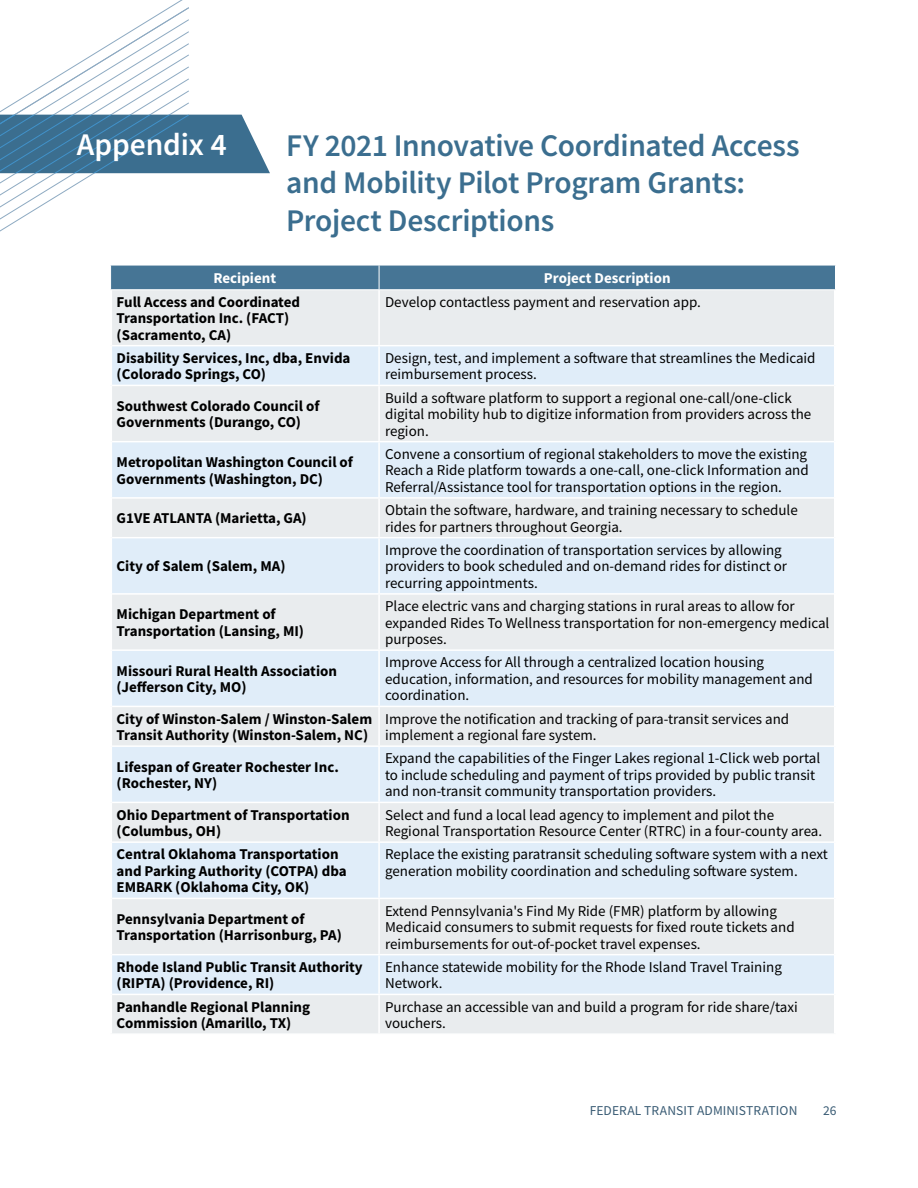
<style>
.page{position:relative;width:918px;height:1188px;background:#fff}
.page>*{position:absolute;margin:0;border:0;box-sizing:border-box;transform-origin:0 0}
._1_-_Section_Head{font:600 31.5px/37.8px "Source Sans Pro";letter-spacing:-.01em;color:#3b6e8f}
.t1{font:600 31.5px "Source Sans Pro";letter-spacing:-.005em;color:#fff}
.Table_body_text{font:15px/16.5px "Source Sans Pro";color:#000}
.Table_body_text-2{font:700 15px/16.5px "Source Sans Pro";color:#000}
.Table_headers{font:700 15px "Source Sans Pro";color:#fff}
.t2{font:13.5px "Source Sans Pro";letter-spacing:.005em;color:#395b74}
</style>
<div class="page">
<svg style="left:0;top:7px;width:190px;height:225px"></svg>
<svg style="left:0;top:115px;width:270px;height:58px;background:#447797"></svg>
<div style="left:112px;top:290px;width:722px;height:743px;background:#e9ecee"></div>
<svg style="left:112px;top:346px;width:722px;height:648px;background:#e4ecf4"></svg>
<hr style="left:378px;top:290px;width:2px;height:55px;background:#fff">
<hr style="left:112px;top:345px;width:267px;height:1px;background:#fff">
<hr style="left:379px;top:345px;width:455px;height:1px;background:#fff">
<hr style="left:378px;top:346px;width:2px;height:39px;background:#fff">
<hr style="left:112px;top:385px;width:267px;height:1px;background:#fff">
<hr style="left:379px;top:385px;width:455px;height:1px;background:#fff">
<hr style="left:378px;top:386px;width:2px;height:55px;background:#fff">
<hr style="left:112px;top:441px;width:267px;height:1px;background:#fff">
<hr style="left:379px;top:441px;width:455px;height:1px;background:#fff">
<hr style="left:378px;top:442px;width:2px;height:55px;background:#fff">
<hr style="left:112px;top:497px;width:267px;height:2px;background:#fff">
<hr style="left:379px;top:497px;width:455px;height:2px;background:#fff">
<hr style="left:378px;top:499px;width:2px;height:38px;background:#fff">
<hr style="left:112px;top:537px;width:267px;height:1px;background:#fff">
<hr style="left:379px;top:537px;width:455px;height:1px;background:#fff">
<hr style="left:378px;top:538px;width:2px;height:55px;background:#fff">
<hr style="left:112px;top:593px;width:267px;height:2px;background:#fff">
<hr style="left:379px;top:593px;width:455px;height:2px;background:#fff">
<hr style="left:378px;top:595px;width:2px;height:54px;background:#fff">
<hr style="left:112px;top:649px;width:267px;height:2px;background:#fff">
<hr style="left:379px;top:649px;width:455px;height:2px;background:#fff">
<hr style="left:378px;top:651px;width:2px;height:55px;background:#fff">
<hr style="left:112px;top:706px;width:267px;height:1px;background:#fff">
<hr style="left:379px;top:706px;width:455px;height:1px;background:#fff">
<hr style="left:378px;top:707px;width:2px;height:38px;background:#fff">
<hr style="left:112px;top:745px;width:267px;height:2px;background:#fff">
<hr style="left:379px;top:745px;width:455px;height:2px;background:#fff">
<hr style="left:378px;top:747px;width:2px;height:55px;background:#fff">
<hr style="left:112px;top:802px;width:267px;height:1px;background:#fff">
<hr style="left:379px;top:802px;width:455px;height:1px;background:#fff">
<hr style="left:378px;top:803px;width:2px;height:38px;background:#fff">
<hr style="left:112px;top:841px;width:267px;height:2px;background:#fff">
<hr style="left:379px;top:841px;width:455px;height:2px;background:#fff">
<hr style="left:378px;top:843px;width:2px;height:55px;background:#fff">
<hr style="left:112px;top:898px;width:267px;height:1px;background:#fff">
<hr style="left:379px;top:898px;width:455px;height:1px;background:#fff">
<hr style="left:378px;top:899px;width:2px;height:55px;background:#fff">
<hr style="left:112px;top:954px;width:267px;height:1px;background:#fff">
<hr style="left:379px;top:954px;width:455px;height:1px;background:#fff">
<hr style="left:378px;top:955px;width:2px;height:39px;background:#fff">
<hr style="left:112px;top:994px;width:267px;height:1px;background:#fff">
<hr style="left:379px;top:994px;width:455px;height:1px;background:#fff">
<hr style="left:378px;top:995px;width:2px;height:38px;background:#fff">
<div style="left:110px;top:265px;width:726px;height:24px;background:#467595"></div>
<h1 class="t1" style="left:77px;top:124px;width:152px">Appendix 4</h1>
<h1 class="_1_-_Section_Head" style="left:286px;top:126px;width:515px">FY 2021 Innovative Coordinated Access and Mobility Pilot Program Grants:<br>Project Descriptions</h1>
<h2 class="Table_headers" style="left:213px;top:268px;width:64px">Recipient</h2>
<h2 class="Table_headers" style="left:544px;top:268px;width:128px">Project Description</h2>
<p class="Table_body_text-2" style="left:117px;top:293px;width:185px">Full Access and Coordinated<br>Transportation Inc. (FACT) (Sacramento, CA)</p>
<p class="Table_body_text" style="left:385px;top:293px;width:317px">Develop contactless payment and reservation app.</p>
<p class="Table_body_text-2" style="left:117px;top:349px;width:235px">Disability Services, Inc, dba, Envida (Colorado Springs, CO)</p>
<p class="Table_body_text" style="left:385px;top:350px;width:432px">Design, test, and implement a software that streamlines the Medicaid reimbursement process.</p>
<p class="Table_body_text-2" style="left:117px;top:397px;width:204px">Southwest Colorado Council of<br>Governments (Durango, CO)</p>
<p class="Table_body_text" style="left:385px;top:389px;width:428px">Build a software platform to support a regional one-call/one-click digital mobility hub to digitize information from providers across the region.</p>
<p class="Table_body_text-2" style="left:117px;top:454px;width:238px">Metropolitan Washington Council of<br>Governments (Washington, DC)</p>
<p class="Table_body_text" style="left:385px;top:446px;width:425px;text-align:justify">Convene a consortium of regional stakeholders to move the existing Reach a Ride platform towards a one-call, one-click Information and Referral/Assistance tool for transportation options in the region.</p>
<p class="Table_body_text-2" style="left:117px;top:510px;width:192px">G1VE ATLANTA (Marietta, GA)</p>
<p class="Table_body_text" style="left:385px;top:502px;width:414px">Obtain the software, hardware, and training necessary to schedule rides for partners throughout Georgia.</p>
<p class="Table_body_text-2" style="left:117px;top:558px;width:170px">City of Salem (Salem, MA)</p>
<p class="Table_body_text" style="left:385px;top:542px;width:404px">Improve the coordination of transportation services by allowing providers to book scheduled and on-demand rides for distinct or recurring appointments.</p>
<p class="Table_body_text-2" style="left:117px;top:606px;width:189px">Michigan Department of<br>Transportation (Lansing, MI)</p>
<p class="Table_body_text" style="left:385px;top:598px;width:446px">Place electric vans and charging stations in rural areas to allow for expanded Rides To Wellness transportation for non-emergency medical purposes.</p>
<p class="Table_body_text-2" style="left:117px;top:662px;width:222px">Missouri Rural Health Association (Jefferson City, MO)</p>
<p class="Table_body_text" style="left:385px;top:654px;width:429px">Improve Access for All through a centralized location housing education, information, and resources for mobility management and coordination.</p>
<p class="Table_body_text-2" style="left:117px;top:710px;width:257px">City of Winston-Salem / Winston-Salem<br>Transit Authority (Winston-Salem, NC)</p>
<p class="Table_body_text" style="left:385px;top:710px;width:406px">Improve the notification and tracking of para-transit services and implement a regional fare system.</p>
<p class="Table_body_text-2" style="left:117px;top:758px;width:224px">Lifespan of Greater Rochester Inc. (Rochester, NY)</p>
<p class="Table_body_text" style="left:385px;top:750px;width:437px">Expand the capabilities of the Finger Lakes regional 1-Click web portal to include scheduling and payment of trips provided by public transit and non-transit community transportation providers.</p>
<p class="Table_body_text-2" style="left:117px;top:806px;width:235px">Ohio Department of Transportation (Columbus, OH)</p>
<p class="Table_body_text" style="left:385px;top:806px;width:439px">Select and fund a local lead agency to implement and pilot the<br>Regional Transportation Resource Center (RTRC) in a four-county area.</p>
<p class="Table_body_text-2" style="left:117px;top:846px;width:232px">Central Oklahoma Transportation and Parking Authority (COTPA) dba<br>EMBARK (Oklahoma City, OK)</p>
<p class="Table_body_text" style="left:385px;top:846px;width:444px">Replace the existing paratransit scheduling software system with a next generation mobility coordination and scheduling software system.</p>
<p class="Table_body_text-2" style="left:117px;top:910px;width:227px">Pennsylvania Department of<br>Transportation (Harrisonburg, PA)</p>
<p class="Table_body_text" style="left:385px;top:902px;width:411px">Extend Pennsylvania's Find My Ride (FMR) platform by allowing<br>Medicaid consumers to submit requests for fixed route tickets and reimbursements for out-of-pocket travel expenses.</p>
<p class="Table_body_text-2" style="left:117px;top:958px;width:248px">Rhode Island Public Transit Authority (RIPTA) (Providence, RI)</p>
<p class="Table_body_text" style="left:385px;top:959px;width:398px">Enhance statewide mobility for the Rhode Island Travel Training<br>Network.</p>
<p class="Table_body_text-2" style="left:117px;top:998px;width:195px">Panhandle Regional Planning<br>Commission (Amarillo, TX)</p>
<p class="Table_body_text" style="left:385px;top:998px;width:414px">Purchase an accessible van and build a program for ride share/taxi vouchers.</p>
<p class="t2" style="left:590px;top:1101px;width:209px">FEDERAL TRANSIT ADMINISTRATION</p>
<p class="t2" style="left:823px;top:1101px;width:15px">26</p>
</div>
